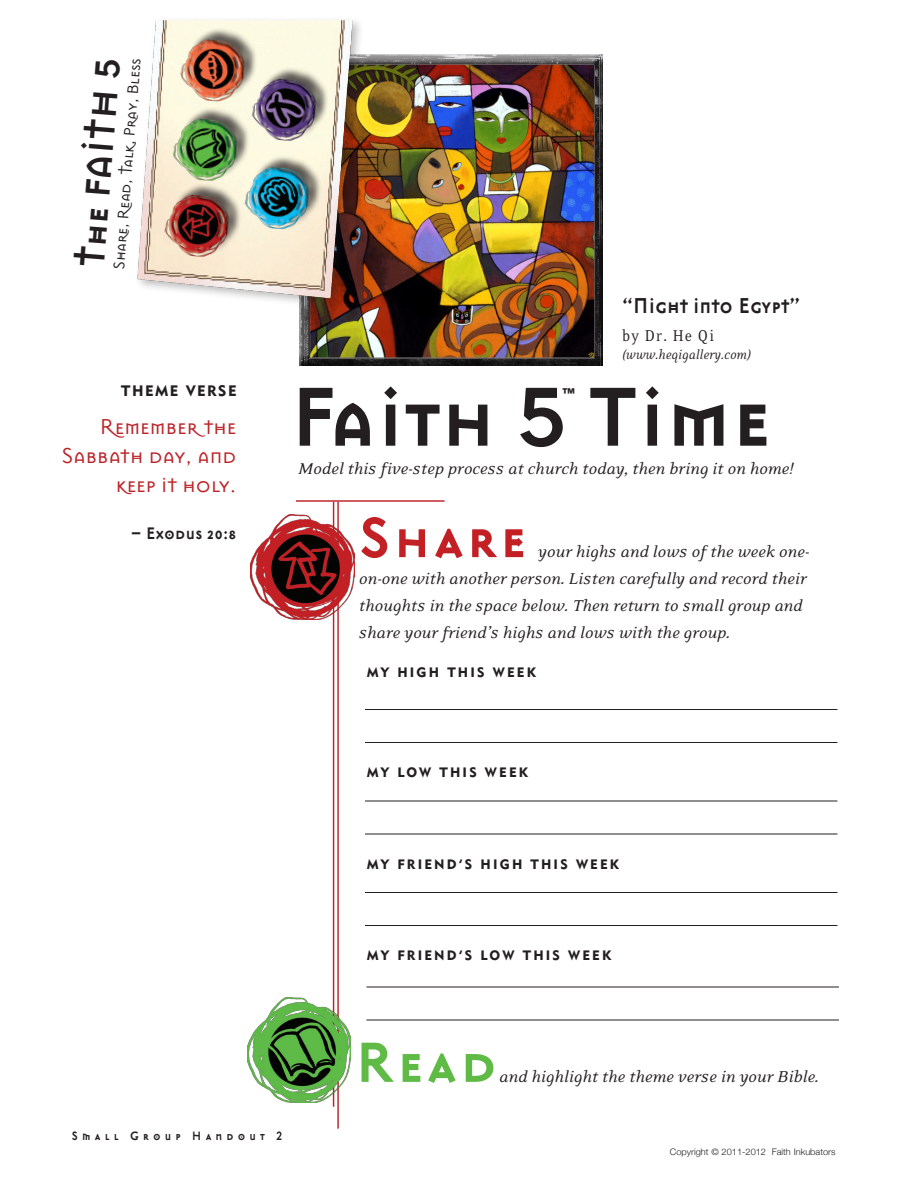
<style>
.page{position:relative;width:918px;height:1188px;background:#fff}
.page>*{position:absolute;margin:0;border:0;box-sizing:border-box;transform-origin:0 0}
.Title_2{font:700 93px "Mason Sans";color:#231f20}
.t1{font:700 63px "Mason Sans Alternate";color:#c32025}
.t2{font:700 63px "Mason Sans Alternate";color:#5fbb46}
.t3{font:700 38.55px "Mason Sans";color:#231f20}
.Verse_alt{font:24px/29px "Mason Sans";color:#bc2328;text-align:right}
.t4{font:700 24px "Mason Sans";color:#231f20;scale:.9 1}
.Verse_attribution{font:700 18.6px "Mason Sans Alternate";letter-spacing:.01em;color:#231f20;scale:.94 1}
.Body{font:18px/27px "Eidetic Neo Italic ALT";color:#231f20}
.t5{font:18px "Eidetic Neo";letter-spacing:.07em;color:#231f20;scale:.9 1}
.t6{font:17.1px "Mason Sans";color:#231f20}
.t7{font:15px "Eidetic Neo Italic ALT";letter-spacing:.01em;color:#231f20;scale:.9 1}
.Headline_3{font:15px "Geometric 415 BT Black A";color:#231f20}
.Body-2{font:700 15px "Helvetica";color:#231f20}
.t8{font:13.5px "Geometric 415 BT Black A";letter-spacing:.16em;color:#231f20}
.t9{font:700 13.5px "Mason Sans Alternate";letter-spacing:.34em;color:#231f20;scale:.9 1}
.t10{font:300 9px "Helvetica Neue";color:#231f20}
.s1{font-family:"Mason Sans Alternate"}
.s2{font-family:"Mason Sans"}
</style>
<div class="page">
<hr style="left:337px;top:502px;width:2px;height:627px;background:#bc2328">
<hr style="left:333px;top:502px;width:1px;height:605px;background:#bc2328">
<hr style="left:296px;top:500px;width:149px;height:2px;background:#bc2328">
<hr style="left:365px;top:709px;width:472px;height:1px;background:#231f20">
<hr style="left:365px;top:742px;width:472px;height:1px;background:#231f20">
<hr style="left:365px;top:801px;width:472px;height:1px;background:#231f20">
<hr style="left:365px;top:834px;width:472px;height:1px;background:#231f20">
<hr style="left:365px;top:892px;width:472px;height:1px;background:#231f20">
<hr style="left:365px;top:925px;width:472px;height:1px;background:#231f20">
<hr style="left:366px;top:987px;width:473px;height:1px;background:#231f20">
<hr style="left:366px;top:1020px;width:473px;height:1px;background:#231f20">
<img style="left:251px;top:514px;width:103px;height:106px">
<img style="left:247px;top:997px;width:104px;height:105px">
<div style="left:299px;top:54px;width:306px;height:312px;background:#231f20;opacity:.75"></div>
<img style="left:312px;top:66px;width:281px;height:290px">
<div style="left:310px;top:64px;width:285px;height:294px;border:1px solid #231f20"></div>
<div style="left:133px;top:16px;width:231px;height:294px;background:#231f20;opacity:.3"></div>
<img style="left:133px;top:20px;width:220px;height:278px">
<img style="left:248px;top:148px;width:80px;height:84px">
<img style="left:256px;top:60px;width:79px;height:84px">
<img style="left:179px;top:21px;width:84px;height:84px">
<img style="left:171px;top:100px;width:85px;height:84px">
<img style="left:163px;top:176px;width:85px;height:84px">
<p class="t3" style="left:68px;top:265px;width:213px;rotate:-85deg">The FAITH 5</p>
<p class="t6" style="left:108px;top:268px;width:213px;rotate:-85deg">Share, Read, Talk, Pray, Bless</p>
<p class="t4" style="left:622px;top:291px;width:199px">“Night into Egypt”</p>
<p class="t5" style="left:622px;top:326px;width:104px">by Dr. He Qi</p>
<p class="t7" style="left:622px;top:347px;width:144px">(www.heqigallery.com)</p>
<p class="Headline_3" style="left:121px;top:382px;width:13px">THEME</p>
<p class="Headline_3" style="left:186px;top:382px;width:50px">VERSE</p>
<p class="Body-2" style="left:561px;top:382px;width:16px">™</p>
<p class="Verse_alt" style="left:62px;top:412px;width:176px">Remember the<br>Sabbath day, and keep it holy.</p>
<p class="Verse_attribution" style="left:131px;top:522px;width:113px">– Exodus 20:8</p>
<p class="Title_2" style="left:289px;top:362px;width:484px">Fai<span class="s1">th</span> 5 <span class="s1">T</span>ime</p>
<p class="Body" style="left:298px;top:456px;width:497px">Model this five-step process at church today, then bring it on home!</p>
<p class="t1" style="left:359px;top:500px;width:169px">Share</p>
<p class="Body" style="left:359px;top:539px;width:452px;text-indent:179px">your highs and lows of the week one&shy;on-one with another person. Listen carefully and record their thoughts in the space below. Then return to small group and share your friend’s highs and lows with the group.</p>
<p class="t8" style="left:367px;top:664px;width:91px">MY HI GH THI</p>
<p class="t8" style="left:477px;top:664px;width:60px">S WEEK</p>
<p class="t8" style="left:367px;top:764px;width:83px">MY LOW THI</p>
<p class="t8" style="left:469px;top:764px;width:60px">S WEEK</p>
<p class="t8" style="left:367px;top:856px;width:174px">MY FRIE ND’S HI GH THI</p>
<p class="t8" style="left:560px;top:856px;width:60px">S WEEK</p>
<p class="t8" style="left:367px;top:947px;width:166px">MY F RIE ND’S LOW THI</p>
<p class="t8" style="left:553px;top:947px;width:60px">S WEEK</p>
<p class="t9" style="left:72px;top:1127px;width:236px">Small Group Handout <span class="s2">2</span></p>
<p class="t2" style="left:354px;top:1025px;width:145px">R<span class="s2">e</span>ad</p>
<p class="Body" style="left:499px;top:1063px;width:321px">and highlight the theme verse in your Bible.</p>
<p class="t10" style="left:670px;top:1146px;width:167px">Copyright © 2011-2012 Faith Inkubators</p>
</div>
